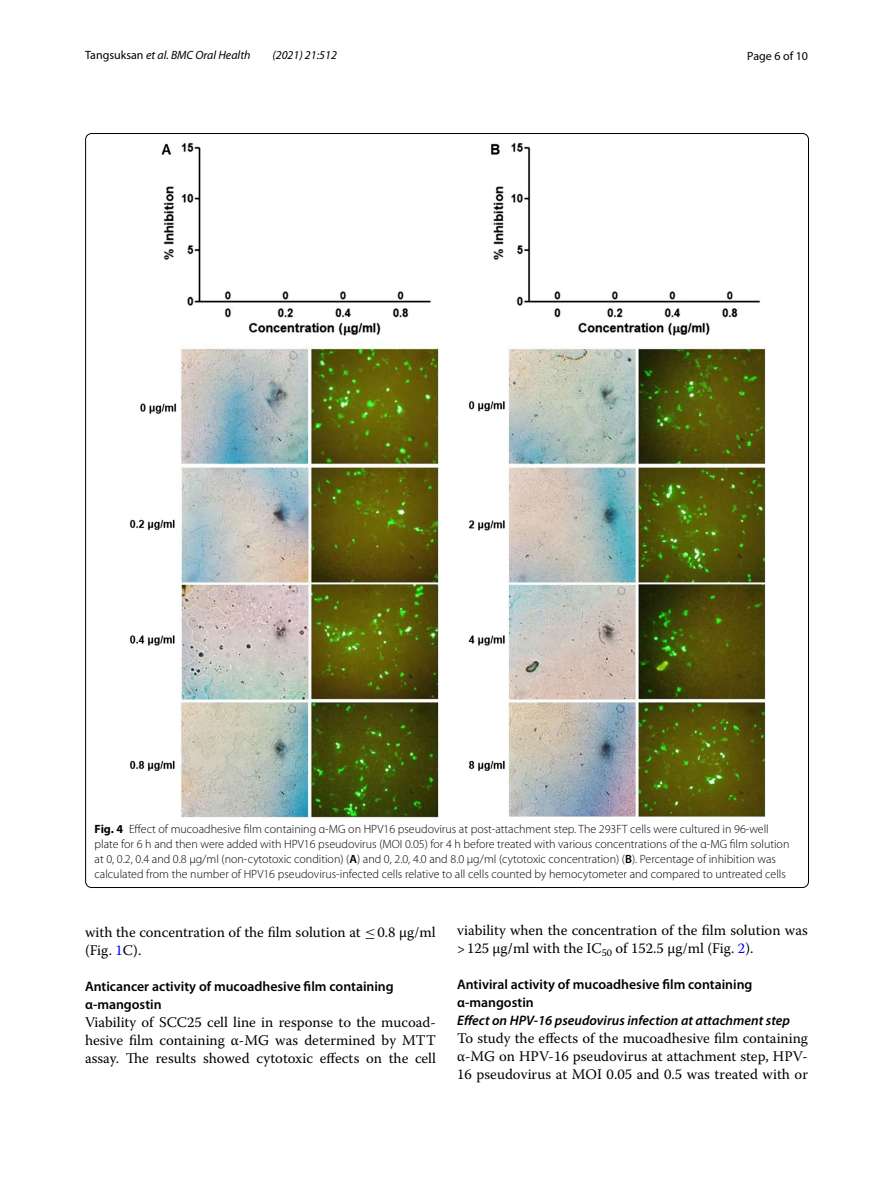
<style>
.page{position:relative;width:893px;height:1187px;background:#fff}
.page>*{position:absolute;margin:0;border:0;box-sizing:border-box;transform-origin:0 0}
.t1{font:14.7px/18px "Warnock Pro";color:#000}
.t2{font:600 13.8px/18px "Myriad Pro";color:#000}
.t3{font:italic 600 13.8px "Myriad Pro";color:#000}
.t4{font:300 12px/15px "Myriad Pro";color:#000}
.t5{font:italic 12px "Myriad Pro";color:#000}
.t6{font:12px "Myriad Pro";color:#000}
.s1{font-style:normal}
.s2{font-weight:700}
.s3{font-weight:600}
.s4{font-family:"MTSY"}
.s5{color:#00f}
</style>
<div class="page">
<img style="left:129px;top:142px;width:637px;height:675px">
<p class="t5" style="left:85px;top:48px;width:167px"><span class="s1">Tangsuksan</span> et al. BMC Oral Health</p>
<p class="t5" style="left:272px;top:48px;width:66px">(2021) 21:512</p>
<p class="t6" style="left:747px;top:48px;width:62px">Page 6 of 10</p>
<p class="t4" style="left:95px;top:821px;width:696px"><span class="s2">Fig. 4</span> Effect of mucoadhesive film containing α-MG on HPV16 pseudovirus at post-attachment step. The 293FT cells were cultured in 96-well plate for 6 h and then were added with HPV16 pseudovirus (MOI 0.05) for 4 h before treated with various concentrations of the α-MG film solution at 0, 0.2, 0.4 and 0.8 μg/ml (non-cytotoxic condition) (<span class="s3">A</span>) and 0, 2.0, 4.0 and 8.0 μg/ml (cytotoxic concentration) (<span class="s3">B</span>). Percentage of inhibition was calculated from the number of HPV16 pseudovirus-infected cells relative to all cells counted by hemocytometer and compared to untreated cells</p>
<p class="t1" style="left:85px;top:922px;width:352px">with the concentration of the film solution at <span class="s4">≤</span>0.8 µg/ml (Fig. <span class="s5">1</span>C).</p>
<p class="t2" style="left:85px;top:976px;width:310px">Anticancer activity of mucoadhesive film containing α‑mangostin</p>
<p class="t1" style="left:85px;top:1012px;width:352px;text-align:justify">Viability of SCC25 cell line in response to the mucoad&shy;hesive film containing α-MG was determined by MTT assay. The results showed cytotoxic effects on the cell</p>
<p class="t1" style="left:457px;top:920px;width:352px">viability when the concentration of the film solution was &gt;125 µg<span class="s2">/</span>ml with the IC<sub>50</sub> of 152.5 µg/ml (Fig. <span class="s5">2</span>).</p>
<p class="t2" style="left:457px;top:974px;width:297px">Antiviral activity of mucoadhesive film containing α‑mangostin</p>
<p class="t3" style="left:457px;top:1011px;width:334px">Effect on HPV‑16 pseudovirus infection at attachment step</p>
<p class="t1" style="left:457px;top:1028px;width:352px;text-align:justify">To study the effects of the mucoadhesive film containing α-MG on HPV-16 pseudovirus at attachment step, HPV-16 pseudovirus at MOI 0.05 and 0.5 was treated with or</p>
</div>
